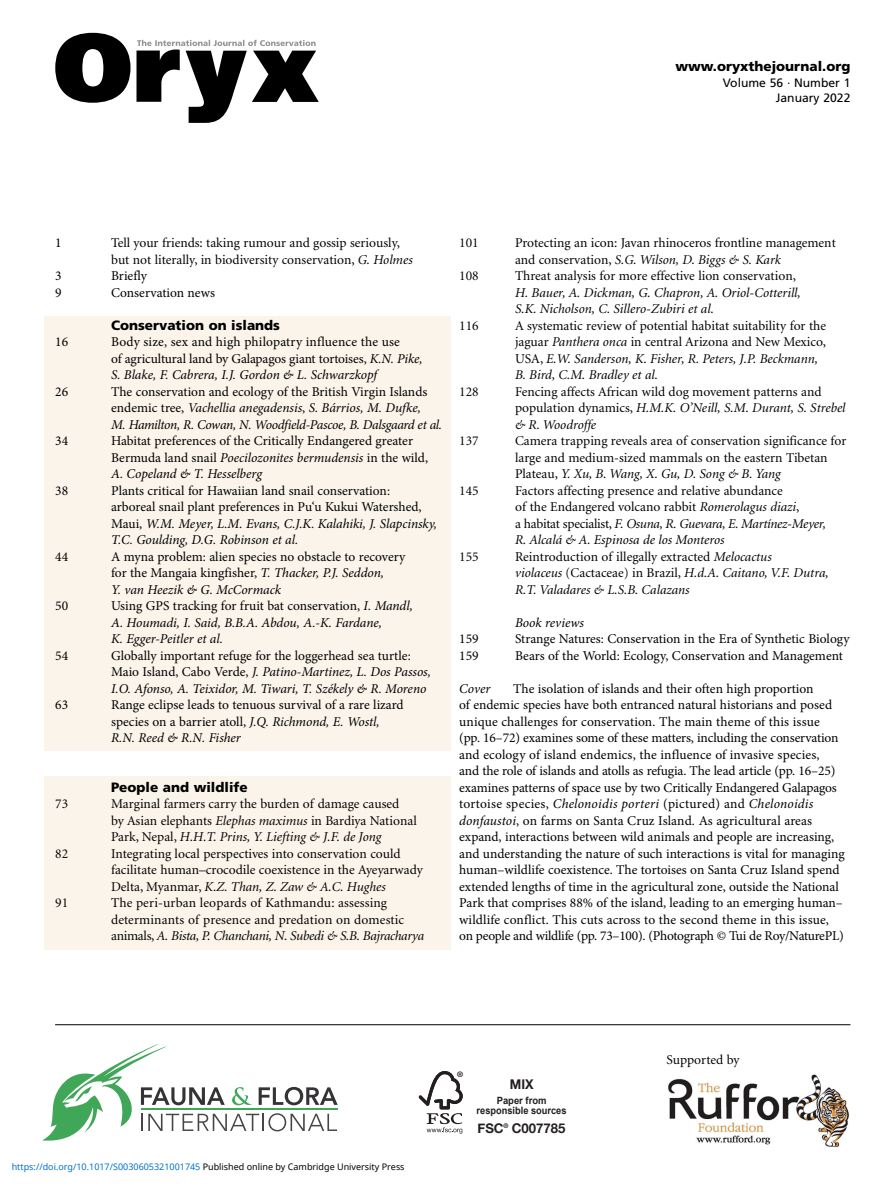
<style>
.page{position:relative;width:893px;height:1191px;background:#fff}
.page>*{position:absolute;margin:0;border:0;box-sizing:border-box;transform-origin:0 0}
.t1{font:13.5px/16.5px "Minion Pro";color:#000}
.t2{font:13.5px/16.5px "Minion";color:#000}
.t3{font:italic 13.5px/16.5px "Minion Pro";letter-spacing:-.01em;color:#000}
.t4{font:italic 13.5px/16.5px "Minion";color:#000}
.t5{font:900 13.5px "Frutiger";color:#000}
.t6{font:700 13.5px "Helvetica Neue";color:#231f20}
.t7{font:700 13.35px "Helvetica Neue";color:#231f20;scale:.95 1}
.t8{font:12.15px/14.5px "Frutiger";color:#000;text-align:right}
.t9{font:700 10.05px/9.9px "Arial";color:#231f20;text-align:center;scale:.95 1}
.t10{font:9px "Noto Sans";color:#0172cf}
.t11{font:700 7.5px "Helvetica Neue";color:#231f20}
.s1{font-style:italic}
.s2{font-style:normal}
.s3{color:#000}
.s4{font-size:13.35px}
</style>
<div class="page">
<div style="left:44px;top:316px;width:407px;height:435px;background:#faf4eb"></div>
<div style="left:44px;top:776px;width:407px;height:173px;background:#faf4eb"></div>
<hr style="left:55px;top:1024px;width:795px;height:1px;background:#000">
<svg style="left:55px;top:33px;width:75px;height:70px"></svg>
<svg style="left:136px;top:40px;width:183px;height:83px"></svg>
<svg style="left:42px;top:1044px;width:296px;height:97px"></svg>
<hr style="left:141px;top:1108px;width:197px;height:1px;background:#40a758">
<img style="left:668px;top:1074px;width:181px;height:74px">
<svg style="left:418px;top:1071px;width:45px;height:63px"></svg>
<p class="t5" style="left:675px;top:61px;width:177px">www.oryxthejournal.org</p>
<p class="t8" style="left:723px;top:77px;width:129px">Volume 56 · Number 1<br>January 2022</p>
<p class="t1" style="left:55px;top:236px;width:8px">1</p>
<p class="t2" style="left:111px;top:236px;width:303px">Tell your friends: taking rumour and gossip seriously, but not literally, in biodiversity conservation, <span class="s1">G. Holmes</span></p>
<p class="t1" style="left:55px;top:269px;width:8px">3</p>
<p class="t1" style="left:111px;top:269px;width:38px">Briefly</p>
<p class="t1" style="left:55px;top:285px;width:8px">9</p>
<p class="t1" style="left:111px;top:285px;width:105px">Conservation news</p>
<p class="t5" style="left:111px;top:320px;width:170px">Conservation on islands</p>
<p class="t1" style="left:55px;top:335px;width:15px">16</p>
<p class="t1" style="left:111px;top:335px;width:313px">Body size, sex and high philopatry influence the use<br>of agricultural land by Galapagos giant tortoises, <span class="s1">K.N. Pike,<br>S. Blake, F. Cabrera, I.J. Gordon &amp; L. Schwarzkopf</span></p>
<p class="t1" style="left:55px;top:384px;width:14px">26</p>
<p class="t3" style="left:111px;top:384px;width:333px"><span class="s2">The conservation and ecology of the British Virgin Islands endemic tree,</span> Vachellia anegadensis<span class="s2">,</span> S. Bárrios, M. Dufke,<br>M. Hamilton, R. Cowan, N. Woodfield-Pascoe, B. Dalsgaard et al.</p>
<p class="t1" style="left:55px;top:434px;width:14px">34</p>
<p class="t1" style="left:111px;top:434px;width:319px">Habitat preferences of the Critically Endangered greater<br>Bermuda land snail <span class="s1">Poecilozonites bermudensis</span> in the wild,<br><span class="s1">A. Copeland &amp; T. Hesselberg</span></p>
<p class="t1" style="left:55px;top:483px;width:14px">38</p>
<p class="t1" style="left:111px;top:483px;width:327px">Plants critical for Hawaiian land snail conservation: arboreal snail plant preferences in Pu‘u Kukui Watershed, Maui, <span class="s1">W.M. Meyer, L.M. Evans, C.J.K. Kalahiki, J. Slapcinsky, T.C. Goulding, D.G. Robinson et al.</span></p>
<p class="t1" style="left:55px;top:549px;width:14px">44</p>
<p class="t1" style="left:111px;top:549px;width:296px">A myna problem: alien species no obstacle to recovery for the Mangaia kingfisher, <span class="s1">T. Thacker, P.J. Seddon,<br>Y. van Heezik &amp; G. McCormack</span></p>
<p class="t1" style="left:55px;top:599px;width:14px">50</p>
<p class="t3" style="left:111px;top:599px;width:303px"><span class="s2">Using GPS tracking for fruit bat conservation,</span> I. Mandl,<br>A. Houmadi, I. Said, B.B.A. Abdou, A.-K. Fardane,<br>K. Egger-Peitler et al.</p>
<p class="t1" style="left:55px;top:648px;width:14px">54</p>
<p class="t3" style="left:111px;top:648px;width:321px"><span class="s2">Globally important refuge for the loggerhead sea turtle:<br>Maio Island, Cabo Verde,</span> J. Patino-Martinez, L. Dos Passos,<br>I.O. Afonso, A. Teixidor, M. Tiwari, T. Székely &amp; R. Moreno</p>
<p class="t1" style="left:55px;top:698px;width:14px">63</p>
<p class="t1" style="left:111px;top:698px;width:294px">Range eclipse leads to tenuous survival of a rare lizard species on a barrier atoll, <span class="s1">J.Q. Richmond, E. Wostl,<br>R.N. Reed &amp; R.N. Fisher</span></p>
<p class="t5" style="left:111px;top:782px;width:138px">People and wildlife</p>
<p class="t2" style="left:55px;top:797px;width:14px">73</p>
<p class="t2" style="left:111px;top:797px;width:307px">Marginal farmers carry the burden of damage caused<br>by Asian elephants <span class="s1">Elephas maximus</span> in Bardiya National<br>Park, Nepal, <span class="s1">H.H.T. Prins, Y. Liefting &amp; J.F. de Jong</span></p>
<p class="t2" style="left:55px;top:846px;width:14px">82</p>
<p class="t2" style="left:111px;top:846px;width:313px">Integrating local perspectives into conservation could facilitate human–crocodile coexistence in the Ayeyarwady<br>Delta, Myanmar, <span class="s1">K.Z. Than, Z. Zaw &amp; A.C. Hughes</span></p>
<p class="t2" style="left:55px;top:896px;width:15px">91</p>
<p class="t2" style="left:111px;top:896px;width:315px">The peri-urban leopards of Kathmandu: assessing determinants of presence and predation on domestic animals, <span class="s1">A. Bista, P. Chanchani, N. Subedi &amp; S.B. Bajracharya</span></p>
<p class="t2" style="left:459px;top:236px;width:21px">101</p>
<p class="t2" style="left:515px;top:236px;width:322px">Protecting an icon: Javan rhinoceros frontline management and conservation, <span class="s1">S.G. Wilson, D. Biggs &amp; S. Kark</span></p>
<p class="t2" style="left:459px;top:269px;width:21px">108</p>
<p class="t2" style="left:515px;top:269px;width:282px">Threat analysis for more effective lion conservation,</p>
<p class="t4" style="left:515px;top:285px;width:287px">H. Bauer, A. Dickman, G. Chapron, A. Oriol-Cotterill,<br>S.K. Nicholson, C. Sillero-Zubiri et al.</p>
<p class="t2" style="left:459px;top:318px;width:21px">116</p>
<p class="t2" style="left:515px;top:318px;width:312px">A systematic review of potential habitat suitability for the jaguar <span class="s1">Panthera onca</span> in central Arizona and New Mexico, USA, <span class="s1">E.W. Sanderson, K. Fisher, R. Peters, J.P. Beckmann, B. Bird, C.M. Bradley et al.</span></p>
<p class="t2" style="left:459px;top:384px;width:21px">128</p>
<p class="t2" style="left:515px;top:384px;width:332px">Fencing affects African wild dog movement patterns and population dynamics, <span class="s1">H.M.K. O’Neill, S.M. Durant, S. Strebel &amp; R. Woodroffe</span></p>
<p class="t2" style="left:459px;top:434px;width:21px">137</p>
<p class="t2" style="left:515px;top:434px;width:333px">Camera trapping reveals area of conservation significance for large and medium-sized mammals on the eastern Tibetan<br>Plateau, <span class="s1">Y. Xu, B. Wang, X. Gu, D. Song &amp; B. Yang</span></p>
<p class="t2" style="left:459px;top:483px;width:21px">145</p>
<p class="t2" style="left:515px;top:483px;width:312px">Factors affecting presence and relative abundance<br>of the Endangered volcano rabbit <span class="s1">Romerolagus diazi</span>,<br>a habitat specialist, <span class="s1">F. Osuna, R. Guevara, E. Martínez-Meyer, R. Alcalá &amp; A. Espinosa de los Monteros</span></p>
<p class="t2" style="left:459px;top:549px;width:21px">155</p>
<p class="t4" style="left:515px;top:549px;width:315px"><span class="s2">Reintroduction of illegally extracted</span> Melocactus<br>violaceus <span class="s2">(Cactaceae) in Brazil,</span> H.d.A. Caitano, V.F. Dutra,<br>R.T. Valadares &amp; L.S.B. Calazans</p>
<p class="t3" style="left:515px;top:615px;width:71px">Book reviews</p>
<p class="t1" style="left:459px;top:632px;width:21px">159</p>
<p class="t1" style="left:515px;top:632px;width:336px">Strange Natures: Conservation in the Era of Synthetic Biology</p>
<p class="t1" style="left:459px;top:648px;width:21px">159</p>
<p class="t1" style="left:515px;top:648px;width:329px">Bears of the World: Ecology, Conservation and Management</p>
<p class="t3" style="left:459px;top:681px;width:33px">Cover</p>
<p class="t1" style="left:459px;top:681px;width:387px;text-indent:54px">The isolation of islands and their often high proportion<br>of endemic species have both entranced natural historians and posed unique challenges for conservation. The main theme of this issue<br>(pp. 16–72) examines some of these matters, including the conservation and ecology of island endemics, the influence of invasive species,<br>and the role of islands and atolls as refugia. The lead article (pp. 16–25) examines patterns of space use by two Critically Endangered Galapagos tortoise species, <span class="s1">Chelonoidis porteri</span> (pictured) and <span class="s1">Chelonoidis donfaustoi</span>, on farms on Santa Cruz Island. As agricultural areas expand, interactions between wild animals and people are increasing, and understanding the nature of such interactions is vital for managing human–wildlife coexistence. The tortoises on Santa Cruz Island spend extended lengths of time in the agricultural zone, outside the National Park that comprises 88% of the island, leading to an emerging human– wildlife conflict. This cuts across to the second theme in this issue, on people and wildlife (pp. 73–100). (Photograph © Tui de Roy/NaturePL)</p>
<p class="t10" style="left:12px;top:1160px;width:394px">https://doi.org/10.1017/S0030605321001745 <span class="s3">Published online by Cambridge University Press</span></p>
<p class="t11" style="left:457px;top:1069px;width:7px">®</p>
<p class="t7" style="left:510px;top:1076px;width:26px">MIX</p>
<p class="t9" style="left:477px;top:1095px;width:96px">Paper from responsible sources</p>
<p class="t6" style="left:477px;top:1119px;width:89px"><span class="s4">FSC</span><sup>®</sup> C007785</p>
<p class="t2" style="left:666px;top:1052px;width:75px">Supported by</p>
</div>
